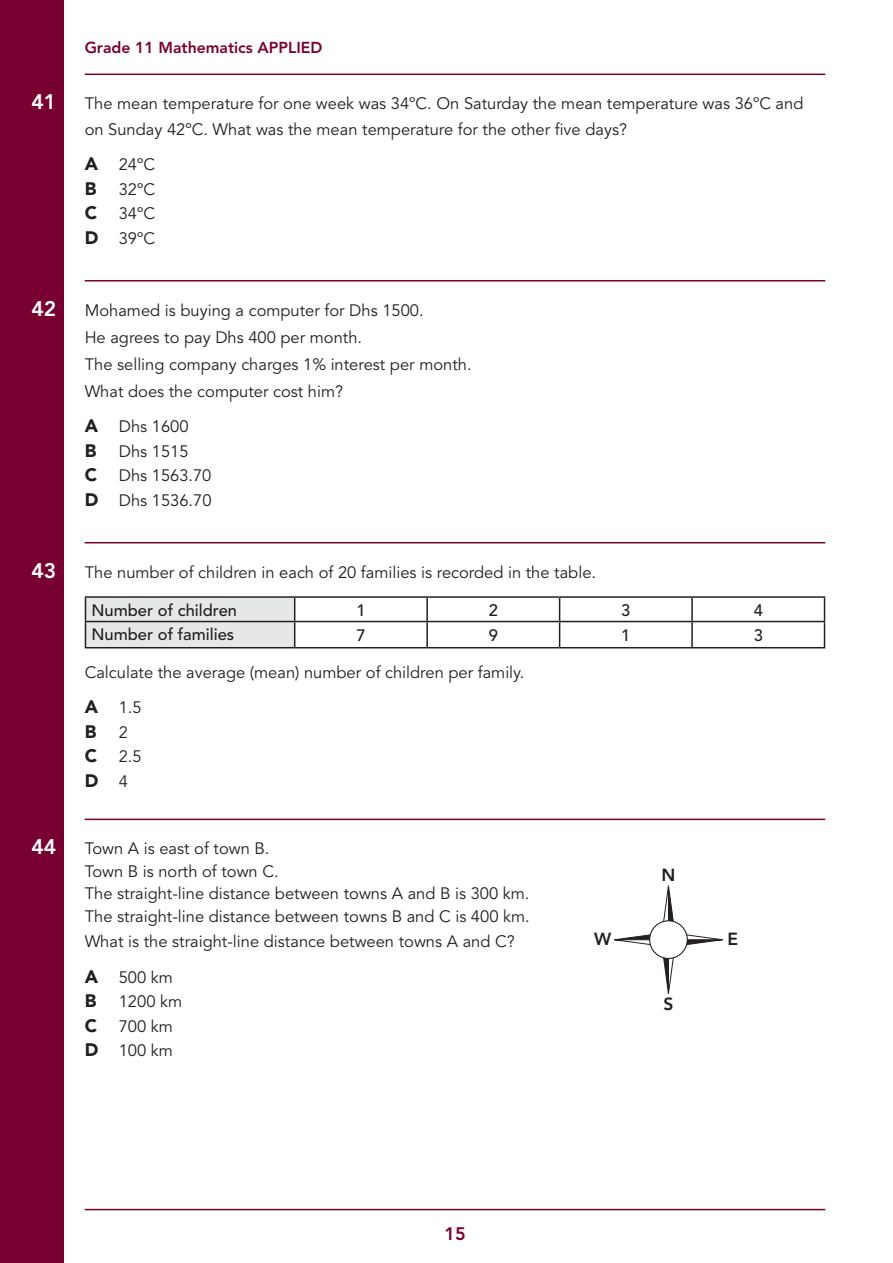
<style>
.page{position:relative;width:893px;height:1263px;background:#fff}
.page>*{position:absolute;margin:0;border:0;box-sizing:border-box;transform-origin:0 0}
.t1{font:800 21px "Avenir LT Std";color:#fff}
.t2{font:900 18px "Avenir LT Std";color:#231f20}
.t3{font:800 18px "Avenir LT Std";color:#780031}
.t4{font:800 17.4px "Avenir LT Std";color:#231f20}
.t5{font:16.5px/24.6px "Avenir LT Std";color:#231f20}
.t6{font:500 16.5px "Avenir LT Std";color:#231f20}
.t7{font:800 15.75px "Avenir LT Std";color:#780031}
.s1{font-weight:900;font-size:18px}
.s2{font-weight:400;font-size:16.5px}
</style>
<div class="page">
<div style="left:0;top:0;width:63px;height:1262px;background:#780031"></div>
<hr style="left:85px;top:1208px;width:739px;height:1px;background:#780031">
<hr style="left:85px;top:74px;width:739px;height:1px;background:#780031">
<hr style="left:85px;top:280px;width:739px;height:1px;background:#780031">
<hr style="left:85px;top:542px;width:739px;height:1px;background:#780031">
<hr style="left:85px;top:818px;width:739px;height:2px;background:#780031">
<hr style="left:85px;top:596px;width:209px;height:1px;background:#231f20">
<hr style="left:294px;top:596px;width:133px;height:1px;background:#231f20">
<hr style="left:427px;top:596px;width:132px;height:1px;background:#231f20">
<hr style="left:559px;top:596px;width:132px;height:1px;background:#231f20">
<hr style="left:558px;top:597px;width:2px;height:23px;background:#231f20">
<hr style="left:691px;top:596px;width:133px;height:1px;background:#231f20">
<hr style="left:294px;top:620px;width:133px;height:2px;background:#231f20">
<svg style="left:85px;top:597px;width:210px;height:49px;background:#dadbdd"></svg>
<hr style="left:427px;top:620px;width:132px;height:2px;background:#231f20">
<svg style="left:426px;top:597px;width:1px;height:49px"></svg>
<hr style="left:559px;top:620px;width:132px;height:2px;background:#231f20">
<hr style="left:558px;top:622px;width:2px;height:24px;background:#231f20">
<hr style="left:691px;top:620px;width:133px;height:2px;background:#231f20">
<svg style="left:691px;top:597px;width:1px;height:49px"></svg>
<svg style="left:823px;top:597px;width:1px;height:49px"></svg>
<hr style="left:85px;top:646px;width:209px;height:2px;background:#231f20">
<hr style="left:294px;top:646px;width:133px;height:2px;background:#231f20">
<hr style="left:427px;top:646px;width:132px;height:2px;background:#231f20">
<hr style="left:559px;top:646px;width:132px;height:2px;background:#231f20">
<hr style="left:691px;top:646px;width:133px;height:2px;background:#231f20">
<svg style="left:614px;top:934px;width:35px;height:11px"></svg>
<svg style="left:686px;top:933px;width:37px;height:12px"></svg>
<svg style="left:663px;top:885px;width:11px;height:36px"></svg>
<svg style="left:662px;top:957px;width:12px;height:37px"></svg>
<div style="left:648px;top:920px;width:39px;height:38px;border:1px solid #231f20;border-radius:50%"></div>
<p class="t7" style="left:85px;top:38px;width:239px">Grade 11 Mathematics APPLIED</p>
<p class="t1" style="left:32px;top:89px;width:26px">41</p>
<p class="t5" style="left:85px;top:91px;width:720px;line-height:25.5px">The mean temperature for one week was 34ºC. On Saturday the mean temperature was 36ºC and on Sunday 42ºC. What was the mean temperature for the other five days?</p>
<p class="t2" style="left:85px;top:153px;width:15px">A</p>
<p class="t5" style="left:119px;top:152px;width:38px">24ºC</p>
<p class="t2" style="left:85px;top:177px;width:13px">B</p>
<p class="t5" style="left:119px;top:177px;width:38px">32ºC</p>
<p class="t2" style="left:85px;top:202px;width:14px">C</p>
<p class="t5" style="left:85px;top:202px;width:72px;text-align:right">34ºC<br><span class="s1">D</span> 39ºC</p>
<p class="t1" style="left:32px;top:296px;width:26px">42</p>
<p class="t5" style="left:85px;top:297px;width:388px;line-height:27px">Mohamed is buying a computer for Dhs 1500.<br>He agrees to pay Dhs 400 per month.<br>The selling company charges 1% interest per month.<br>What does the computer cost him?</p>
<p class="t2" style="left:85px;top:414px;width:15px">A</p>
<p class="t5" style="left:119px;top:414px;width:71px">Dhs 1600</p>
<p class="t2" style="left:85px;top:439px;width:13px">B</p>
<p class="t5" style="left:119px;top:439px;width:71px">Dhs 1515</p>
<p class="t2" style="left:85px;top:464px;width:14px">C</p>
<p class="t5" style="left:85px;top:463px;width:128px;text-align:right">Dhs 1563.70<br><span class="s1">D</span> Dhs 1536.70</p>
<p class="t1" style="left:32px;top:557px;width:26px">43</p>
<p class="t5" style="left:85px;top:560px;width:512px">The number of children in each of 20 families is recorded in the table.</p>
<p class="t6" style="left:91px;top:600px;width:147px">Number of children</p>
<p class="t6" style="left:356px;top:600px;width:11px">1</p>
<p class="t6" style="left:488px;top:600px;width:11px">2</p>
<p class="t6" style="left:621px;top:600px;width:11px">3</p>
<p class="t6" style="left:753px;top:600px;width:11px">4</p>
<p class="t6" style="left:91px;top:624px;width:144px">Number of families</p>
<p class="t6" style="left:356px;top:625px;width:11px">7</p>
<p class="t6" style="left:488px;top:625px;width:11px">9</p>
<p class="t6" style="left:621px;top:625px;width:11px">1</p>
<p class="t6" style="left:753px;top:625px;width:11px">3</p>
<p class="t5" style="left:85px;top:660px;width:441px">Calculate the average (mean) number of children per family.</p>
<p class="t2" style="left:85px;top:695px;width:15px">A</p>
<p class="t5" style="left:119px;top:695px;width:24px">1.5</p>
<p class="t2" style="left:85px;top:720px;width:13px">B</p>
<p class="t5" style="left:119px;top:720px;width:11px">2</p>
<p class="t2" style="left:85px;top:745px;width:14px">C</p>
<p class="t5" style="left:119px;top:744px;width:24px">2.5</p>
<p class="t2" style="left:85px;top:769px;width:45px">D <span class="s2">4</span></p>
<p class="t1" style="left:31px;top:834px;width:26px">44</p>
<p class="t5" style="left:85px;top:837px;width:446px;line-height:22.5px">Town A is east of town B.<br>Town B is north of town C.<br>The straight-line distance between towns A and B is 300 km.<br>The straight-line distance between towns B and C is 400 km.</p>
<p class="t5" style="left:85px;top:929px;width:431px">What is the straight-line distance between towns A and C?</p>
<p class="t2" style="left:85px;top:965px;width:15px">A</p>
<p class="t5" style="left:119px;top:964px;width:56px">500 km</p>
<p class="t2" style="left:85px;top:989px;width:13px">B</p>
<p class="t5" style="left:119px;top:989px;width:65px">1200 km</p>
<p class="t2" style="left:85px;top:1014px;width:14px">C</p>
<p class="t5" style="left:85px;top:1014px;width:90px;text-align:right">700 km<br><span class="s1">D</span> 100 km</p>
<p class="t4" style="left:661px;top:864px;width:15px">N</p>
<p class="t4" style="left:594px;top:928px;width:19px">W</p>
<p class="t4" style="left:727px;top:928px;width:12px">E</p>
<p class="t4" style="left:663px;top:993px;width:12px">S</p>
<p class="t3" style="left:444px;top:1222px;width:23px">15</p>
</div>
